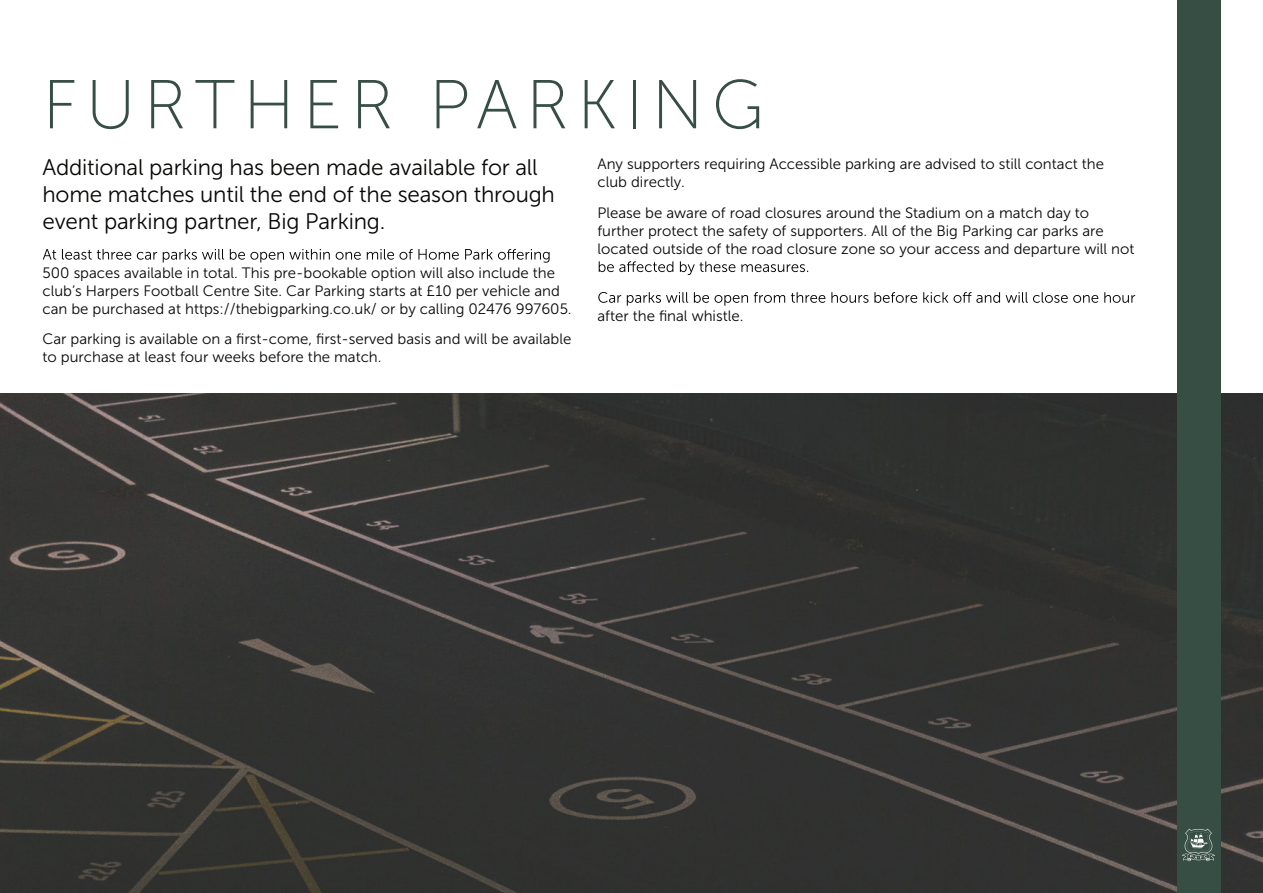
<style>
.page{position:relative;width:1263px;height:893px;background:#fff}
.page>*{position:absolute;margin:0;border:0;box-sizing:border-box;transform-origin:0 0}
.t1{font:69px "Museo Sans 100";letter-spacing:.12em;color:#374e45}
.t2{font:22.5px/27px "Museo Sans 300";letter-spacing:-.01em;color:#080705}
.t3{font:15px/18px "Museo Sans 300";color:#080705}
</style>
<div class="page">
<svg style="left:43px;top:249px;width:507px;height:14px"></svg>
<svg style="left:599px;top:261px;width:209px;height:14px"></svg>
<svg style="left:598px;top:292px;width:537px;height:14px"></svg>
<img style="left:0;top:393px;width:1263px;height:500px">
<div style="left:1177px;top:0;width:43px;height:893px;background:#374e45"></div>
<svg style="left:1182px;top:829px;width:33px;height:32px"></svg>
<h1 class="t1" style="left:43px;top:68px;width:723px">FURTHER PARKING</h1>
<h2 class="t2" style="left:43px;top:154px;width:514px">Additional parking has been made available for all home matches until the end of the season through event parking partner, Big Parking.</h2>
<p class="t3" style="left:43px;top:263px;width:530px">500 spaces available in total. This pre-bookable option will also include the club’s Harpers Football Centre Site. Car Parking starts at £10 per vehicle and can be purchased at https://thebigparking.co.uk/ or by calling 02476 997605.</p>
<p class="t3" style="left:43px;top:330px;width:530px">Car parking is available on a first-come, first-served basis and will be available to purchase at least four weeks before the match.</p>
<p class="t3" style="left:597px;top:155px;width:508px">Any supporters requiring Accessible parking are advised to still contact the club directly.</p>
<p class="t3" style="left:597px;top:204px;width:538px">Please be aware of road closures around the Stadium on a match day to further protect the safety of supporters. All of the Big Parking car parks are located outside of the road closure zone so your access and departure will not</p>
<p class="t3" style="left:597px;top:307px;width:147px">after the final whistle.</p>
</div>
